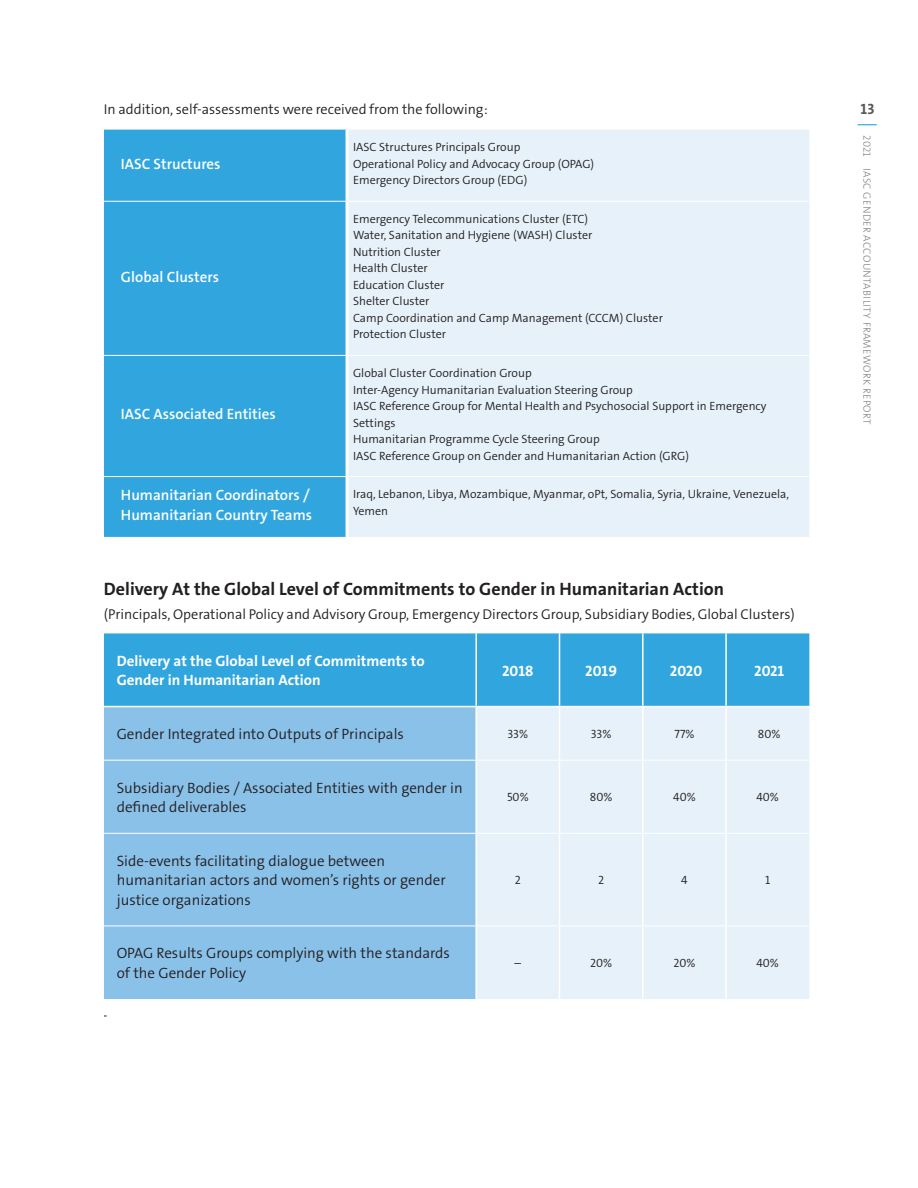
<style>
.page{position:relative;width:918px;height:1188px;background:#fff}
.page>*{position:absolute;margin:0;border:0;box-sizing:border-box;transform-origin:0 0}
.t1{font:18px "Grundfos The Sans OT 7 B";color:#231f20}
.t2{font:15px/19.5px "Grundfos The Sans OT 4 SL";color:#231f20}
.t3{font:15px/19.5px "Grundfos The Sans OT 6 SB";color:#fff}
.t4{font:15px/19.5px "Grundfos The Sans OT 7 B";color:#fff}
.t5{font:15px "Grundfos The Sans OT 7 B";color:#57585a}
.t6{font:14.25px "Grundfos The Sans OT 4 SL";color:#231f20}
.t7{font:12px/16.5px "Grundfos The Sans OT 4 SL";color:#231f20}
.t8{font:10.5px "Grundfos The Sans OT 3 L";letter-spacing:.035em;color:#808285}
</style>
<div class="page">
<div style="left:104px;top:130px;width:242px;height:407px;background:#31a6de"></div>
<div style="left:349px;top:130px;width:460px;height:407px;background:#e6f1f9"></div>
<hr style="left:104px;top:201px;width:243px;height:1px;background:#fff">
<hr style="left:347px;top:201px;width:462px;height:1px;background:#fff">
<hr style="left:104px;top:355px;width:243px;height:1px;background:#fff">
<hr style="left:347px;top:355px;width:462px;height:1px;background:#fff">
<hr style="left:104px;top:476px;width:243px;height:1px;background:#fff">
<hr style="left:347px;top:476px;width:462px;height:1px;background:#fff">
<div style="left:104px;top:633px;width:705px;height:73px;background:#31a6de"></div>
<div style="left:104px;top:707px;width:371px;height:292px;background:#8ac1e9"></div>
<div style="left:477px;top:707px;width:332px;height:292px;background:#e6f1f9"></div>
<hr style="left:475px;top:633px;width:2px;height:73px;background:#fff">
<hr style="left:559px;top:633px;width:1px;height:73px;background:#fff">
<hr style="left:642px;top:633px;width:2px;height:73px;background:#fff">
<hr style="left:725px;top:633px;width:2px;height:73px;background:#fff">
<hr style="left:559px;top:707px;width:1px;height:53px;background:#fff">
<hr style="left:642px;top:707px;width:2px;height:53px;background:#fff">
<hr style="left:725px;top:707px;width:2px;height:53px;background:#fff">
<hr style="left:559px;top:761px;width:1px;height:72px;background:#fff">
<hr style="left:559px;top:834px;width:1px;height:92px;background:#fff">
<hr style="left:642px;top:761px;width:2px;height:72px;background:#fff">
<hr style="left:642px;top:834px;width:2px;height:92px;background:#fff">
<hr style="left:725px;top:761px;width:2px;height:72px;background:#fff">
<hr style="left:725px;top:834px;width:2px;height:92px;background:#fff">
<hr style="left:559px;top:926px;width:1px;height:73px;background:#fff">
<hr style="left:642px;top:926px;width:2px;height:73px;background:#fff">
<hr style="left:725px;top:926px;width:2px;height:73px;background:#fff">
<hr style="left:104px;top:760px;width:372px;height:1px;background:#fff">
<hr style="left:476px;top:760px;width:84px;height:1px;background:#fff">
<hr style="left:560px;top:760px;width:83px;height:1px;background:#fff">
<hr style="left:643px;top:760px;width:83px;height:1px;background:#fff">
<hr style="left:726px;top:760px;width:83px;height:1px;background:#fff">
<hr style="left:104px;top:833px;width:372px;height:1px;background:#fff">
<hr style="left:476px;top:833px;width:84px;height:1px;background:#fff">
<hr style="left:560px;top:833px;width:83px;height:1px;background:#fff">
<hr style="left:643px;top:833px;width:83px;height:1px;background:#fff">
<hr style="left:726px;top:833px;width:83px;height:1px;background:#fff">
<hr style="left:104px;top:926px;width:372px;height:1px;background:#fff">
<hr style="left:476px;top:926px;width:84px;height:1px;background:#fff">
<hr style="left:560px;top:926px;width:83px;height:1px;background:#fff">
<hr style="left:643px;top:926px;width:83px;height:1px;background:#fff">
<hr style="left:726px;top:926px;width:83px;height:1px;background:#fff">
<svg style="left:858px;top:124px;width:19px;height:1px"></svg>
<p class="t6" style="left:104px;top:100px;width:385px">In addition, self-assessments were received from the following:</p>
<p class="t3" style="left:121px;top:154px;width:101px">IASC Structures</p>
<p class="t3" style="left:121px;top:267px;width:100px">Global Clusters</p>
<p class="t3" style="left:121px;top:405px;width:156px">IASC Associated Entities</p>
<p class="t7" style="left:353px;top:139px;width:243px">IASC Structures Principals Group<br>Operational Policy and Advocacy Group (OPAG)<br>Emergency Directors Group (EDG)</p>
<p class="t7" style="left:353px;top:211px;width:311px">Emergency Telecommunications Cluster (ETC)<br>Water, Sanitation and Hygiene (WASH) Cluster<br>Nutrition Cluster<br>Health Cluster<br>Education Cluster<br>Shelter Cluster<br>Camp Coordination and Camp Management (CCCM) Cluster<br>Protection Cluster</p>
<p class="t7" style="left:353px;top:365px;width:415px">Global Cluster Coordination Group<br>Inter-Agency Humanitarian Evaluation Steering Group<br>IASC Reference Group for Mental Health and Psychosocial Support in Emergency Settings<br>Humanitarian Programme Cycle Steering Group<br>IASC Reference Group on Gender and Humanitarian Action (GRG)</p>
<p class="t3" style="left:121px;top:486px;width:193px">Humanitarian Coordinators /<br>Humanitarian Country Teams</p>
<p class="t7" style="left:353px;top:486px;width:438px">Iraq, Lebanon, Libya, Mozambique, Myanmar, oPt, Somalia, Syria, Ukraine, Venezuela,<br>Yemen</p>
<h1 class="t1" style="left:104px;top:577px;width:622px">Delivery At the Global Level of Commitments to Gender in Humanitarian Action</h1>
<p class="t6" style="left:104px;top:605px;width:692px">(Principals, Operational Policy and Advisory Group, Emergency Directors Group, Subsidiary Bodies, Global Clusters)</p>
<p class="t4" style="left:117px;top:651px;width:310px">Delivery at the Global Level of Commitments to<br>Gender in Humanitarian Action</p>
<p class="t4" style="left:502px;top:661px;width:33px">2018</p>
<p class="t4" style="left:585px;top:661px;width:33px">2019</p>
<p class="t4" style="left:670px;top:661px;width:34px">2020</p>
<p class="t4" style="left:754px;top:661px;width:32px">2021</p>
<p class="t2" style="left:117px;top:724px;width:289px">Gender Integrated into Outputs of Principals</p>
<p class="t7" style="left:508px;top:726px;width:22px">33%</p>
<p class="t7" style="left:591px;top:726px;width:22px">33%</p>
<p class="t7" style="left:674px;top:726px;width:22px">77%</p>
<p class="t7" style="left:758px;top:726px;width:24px">80%</p>
<p class="t2" style="left:117px;top:778px;width:347px">Subsidiary Bodies / Associated Entities with gender in defined deliverables</p>
<p class="t7" style="left:507px;top:789px;width:23px">50%</p>
<p class="t7" style="left:590px;top:789px;width:24px">80%</p>
<p class="t7" style="left:673px;top:789px;width:24px">40%</p>
<p class="t7" style="left:757px;top:789px;width:24px">40%</p>
<p class="t2" style="left:117px;top:851px;width:330px">Side-events facilitating dialogue between humanitarian actors and women’s rights or gender justice organizations</p>
<p class="t2" style="left:117px;top:944px;width:335px">OPAG Results Groups complying with the standards of the Gender Policy</p>
<p class="t7" style="left:515px;top:872px;width:8px">2</p>
<p class="t7" style="left:598px;top:872px;width:8px">2</p>
<p class="t7" style="left:681px;top:872px;width:8px">4</p>
<p class="t7" style="left:765px;top:872px;width:7px">1</p>
<p class="t7" style="left:515px;top:955px;width:8px">–</p>
<p class="t7" style="left:590px;top:955px;width:23px">20%</p>
<p class="t7" style="left:673px;top:955px;width:23px">20%</p>
<p class="t7" style="left:756px;top:955px;width:24px">40%</p>
<p class="t5" style="left:861px;top:99px;width:15px">13</p>
<p class="t8" style="left:874px;top:135px;width:290px;rotate:90deg">2021 IASC GENDER ACCOUNTABILITY FRAMEWORK REPORT</p>
</div>
